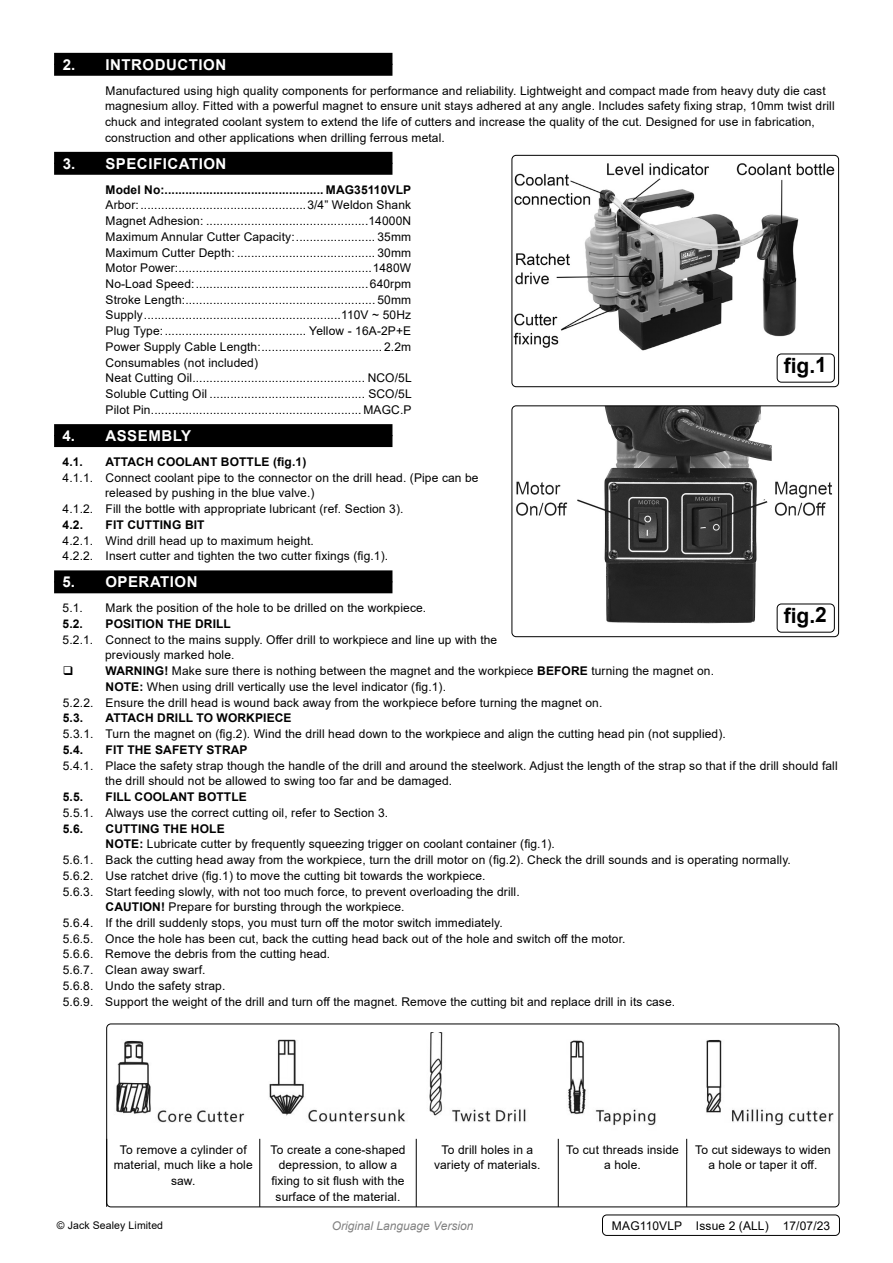
<style>
.page{position:relative;width:893px;height:1263px;background:#fff}
.page>*{position:absolute;margin:0;border:0;box-sizing:border-box;transform-origin:0 0}
.t1{font:700 21px "Arial";color:#000}
.t2{font:700 15px "Arial";letter-spacing:.035em;color:#fff}
.t3{font:12px/15.8px "Arial";letter-spacing:.01em;color:#000;text-align:center}
.t4{font:700 12px "Arial";letter-spacing:.01em;color:#000}
.t5{font:italic 12px "Arial";color:#818181}
.t6{font:10.5px "Arial";letter-spacing:.01em;color:#000}
.s1{font-weight:700}
</style>
<div class="page">
<img style="left:512px;top:406px;width:327px;height:231px">
<div style="left:512px;top:405px;width:327px;height:232px;border:1px solid #000;border-radius:4px"></div>
<div style="left:54px;top:64px;width:338px;height:12px;background:#000"></div>
<div style="left:54px;top:53px;width:338px;height:12px;background:#000"></div>
<div style="left:54px;top:163px;width:338px;height:12px;background:#000"></div>
<div style="left:54px;top:152px;width:338px;height:12px;background:#000"></div>
<div style="left:54px;top:435px;width:338px;height:12px;background:#000"></div>
<div style="left:54px;top:424px;width:338px;height:12px;background:#000"></div>
<div style="left:54px;top:581px;width:338px;height:12px;background:#000"></div>
<div style="left:54px;top:570px;width:338px;height:12px;background:#000"></div>
<img style="left:512px;top:155px;width:327px;height:232px">
<div style="left:512px;top:155px;width:327px;height:232px;border:1px solid #000;border-radius:4px"></div>
<div style="left:777px;top:354px;width:57px;height:28px;background:#fff;border-radius:4px"></div>
<div style="left:777px;top:354px;width:58px;height:28px;border:1px solid #000;border-radius:4px"></div>
<div style="left:777px;top:604px;width:57px;height:28px;background:#fff;border-radius:4px"></div>
<div style="left:777px;top:604px;width:58px;height:28px;border:1px solid #000;border-radius:4px"></div>
<img style="left:116px;top:1032px;width:718px;height:93px">
<div style="left:106px;top:1023px;width:733px;height:184px;border:1px solid #000;border-radius:4px"></div>
<hr style="left:106px;top:1139px;width:1px;height:68px;background:#000">
<hr style="left:259px;top:1139px;width:1px;height:68px;background:#000">
<hr style="left:416px;top:1139px;width:1px;height:68px;background:#000">
<hr style="left:558px;top:1139px;width:1px;height:68px;background:#000">
<hr style="left:686px;top:1139px;width:1px;height:68px;background:#000">
<div style="left:602px;top:1214px;width:238px;height:22px;border:1px solid #000;border-radius:4px"></div>
<p class="t2" style="left:63px;top:54px;width:165px">2. INTRODUCTION</p>
<p class="t3" style="left:105px;top:82px;width:731px;text-align:left">Manufactured using high quality components for performance and reliability. Lightweight and compact made from heavy duty die cast magnesium alloy. Fitted with a powerful magnet to ensure unit stays adhered at any angle. Includes safety fixing strap, 10mm twist drill chuck and integrated coolant system to extend the life of cutters and increase the quality of the cut. Designed for use in fabrication, construction and other applications when drilling ferrous metal.</p>
<p class="t2" style="left:63px;top:153px;width:165px">3. SPECIFICATION</p>
<p class="t4" style="left:105px;top:181px;width:307px">Model No:.............................................. MAG35110VLP</p>
<p class="t3" style="left:105px;top:197px;width:308px;text-align:left">Arbor:................................................3/4” Weldon Shank Magnet Adhesion: ...............................................14000N Maximum Annular Cutter Capacity:....................... 35mm Maximum Cutter Depth: ........................................ 30mm Motor Power:........................................................1480W No-Load Speed:..................................................640rpm Stroke Length:....................................................... 50mm Supply.........................................................110V ~ 50Hz Plug Type:......................................... Yellow - 16A-2P+E Power Supply Cable Length:................................... 2.2m Consumables (not included)<br>Neat Cutting Oil.................................................. NCO/5L Soluble Cutting Oil ............................................. SCO/5L Pilot Pin............................................................. MAGC.P</p>
<p class="t2" style="left:63px;top:425px;width:130px">4. ASSEMBLY</p>
<p class="t4" style="left:63px;top:453px;width:22px">4.1.</p>
<p class="t4" style="left:105px;top:453px;width:202px">ATTACH COOLANT BOTTLE (fig.1)</p>
<p class="t3" style="left:63px;top:469px;width:417px">4.1.1. Connect coolant pipe to the connector on the drill head. (Pipe can be</p>
<p class="t3" style="left:105px;top:485px;width:211px">released by pushing in the blue valve.)</p>
<p class="t3" style="left:63px;top:501px;width:342px">4.1.2. Fill the bottle with appropriate lubricant (ref. Section 3).</p>
<p class="t4" style="left:63px;top:516px;width:22px">4.2.</p>
<p class="t4" style="left:105px;top:516px;width:101px">FIT CUTTING BIT</p>
<p class="t3" style="left:63px;top:532px;width:327px;text-align:left">4.2.1. Wind drill head up to maximum height.<br>4.2.2. Insert cutter and tighten the two cutter fixings (fig.1).</p>
<p class="t2" style="left:63px;top:571px;width:137px">5. OPERATION</p>
<p class="t3" style="left:63px;top:600px;width:22px">5.1.</p>
<p class="t3" style="left:105px;top:600px;width:322px">Mark the position of the hole to be drilled on the workpiece.</p>
<p class="t4" style="left:63px;top:615px;width:22px">5.2.</p>
<p class="t4" style="left:105px;top:615px;width:127px">POSITION THE DRILL</p>
<p class="t3" style="left:63px;top:631px;width:436px">5.2.1. Connect to the mains supply. Offer drill to workpiece and line up with the</p>
<p class="t3" style="left:105px;top:647px;width:131px">previously marked hole.</p>
<p class="t3" style="left:105px;top:663px;width:610px"><span class="s1">WARNING!</span> Make sure there is nothing between the magnet and the workpiece <span class="s1">BEFORE</span> turning the magnet on.</p>
<p class="t3" style="left:105px;top:679px;width:342px"><span class="s1">NOTE:</span> When using drill vertically use the level indicator (fig.1).</p>
<p class="t3" style="left:63px;top:694px;width:541px">5.2.2. Ensure the drill head is wound back away from the workpiece before turning the magnet on.</p>
<p class="t4" style="left:63px;top:710px;width:22px">5.3.</p>
<p class="t4" style="left:105px;top:710px;width:188px">ATTACH DRILL TO WORKPIECE</p>
<p class="t3" style="left:63px;top:726px;width:664px">5.3.1. Turn the magnet on (fig.2). Wind the drill head down to the workpiece and align the cutting head pin (not supplied).</p>
<p class="t4" style="left:63px;top:741px;width:22px">5.4.</p>
<p class="t4" style="left:105px;top:741px;width:144px">FIT THE SAFETY STRAP</p>
<p class="t3" style="left:105px;top:757px;width:734px;text-align:left;text-indent:-42px">5.4.1. Place the safety strap though the handle of the drill and around the steelwork. Adjust the length of the strap so that if the drill should fall the drill should not be allowed to swing too far and be damaged.</p>
<p class="t4" style="left:63px;top:788px;width:22px">5.5.</p>
<p class="t4" style="left:105px;top:788px;width:143px">FILL COOLANT BOTTLE</p>
<p class="t3" style="left:63px;top:805px;width:327px">5.5.1. Always use the correct cutting oil, refer to Section 3.</p>
<p class="t4" style="left:63px;top:820px;width:22px">5.6.</p>
<p class="t4" style="left:105px;top:820px;width:121px">CUTTING THE HOLE</p>
<p class="t3" style="left:105px;top:836px;width:451px"><span class="s1">NOTE:</span> Lubricate cutter by frequently squeezing trigger on coolant container (fig.1).</p>
<p class="t3" style="left:63px;top:852px;width:730px">5.6.1. Back the cutting head away from the workpiece, turn the drill motor on (fig.2). Check the drill sounds and is operating normally.</p>
<p class="t3" style="left:63px;top:867px;width:424px">5.6.2. Use ratchet drive (fig.1) to move the cutting bit towards the workpiece.</p>
<p class="t3" style="left:63px;top:883px;width:458px">5.6.3. Start feeding slowly, with not too much force, to prevent overloading the drill.</p>
<p class="t3" style="left:105px;top:899px;width:301px"><span class="s1">CAUTION!</span> Prepare for bursting through the workpiece.</p>
<p class="t3" style="left:63px;top:915px;width:441px">5.6.4. If the drill suddenly stops, you must turn off the motor switch immediately.</p>
<p class="t3" style="left:63px;top:930px;width:564px">5.6.5. Once the hole has been cut, back the cutting head back out of the hole and switch off the motor.</p>
<p class="t3" style="left:63px;top:946px;width:269px">5.6.6. Remove the debris from the cutting head.</p>
<p class="t3" style="left:63px;top:962px;width:144px">5.6.7. Clean away swarf.</p>
<p class="t3" style="left:63px;top:978px;width:164px">5.6.8. Undo the safety strap.</p>
<p class="t3" style="left:63px;top:993px;width:614px">5.6.9. Support the weight of the drill and turn off the magnet. Remove the cutting bit and replace drill in its case.</p>
<h1 class="t1" style="left:784px;top:350px;width:45px">fig.1</h1>
<h1 class="t1" style="left:784px;top:600px;width:45px">fig.2</h1>
<p class="t3" style="left:114px;top:1141px;width:141px">To remove a cylinder of material, much like a hole saw.</p>
<p class="t3" style="left:271px;top:1141px;width:136px">To create a cone-shaped depression, to allow a fixing to sit flush with the surface of the material.</p>
<p class="t3" style="left:434px;top:1141px;width:108px">To drill holes in a variety of materials.</p>
<p class="t3" style="left:566px;top:1141px;width:114px">To cut threads inside a hole.</p>
<p class="t3" style="left:695px;top:1141px;width:137px">To cut sideways to widen a hole or taper it off.</p>
<p class="t6" style="left:57px;top:1218px;width:108px">© Jack Sealey Limited</p>
<p class="t5" style="left:332px;top:1217px;width:143px">Original Language Version</p>
<p class="t3" style="left:612px;top:1218px;width:220px">MAG110VLP Issue 2 (ALL) 17/07/23</p>
</div>
